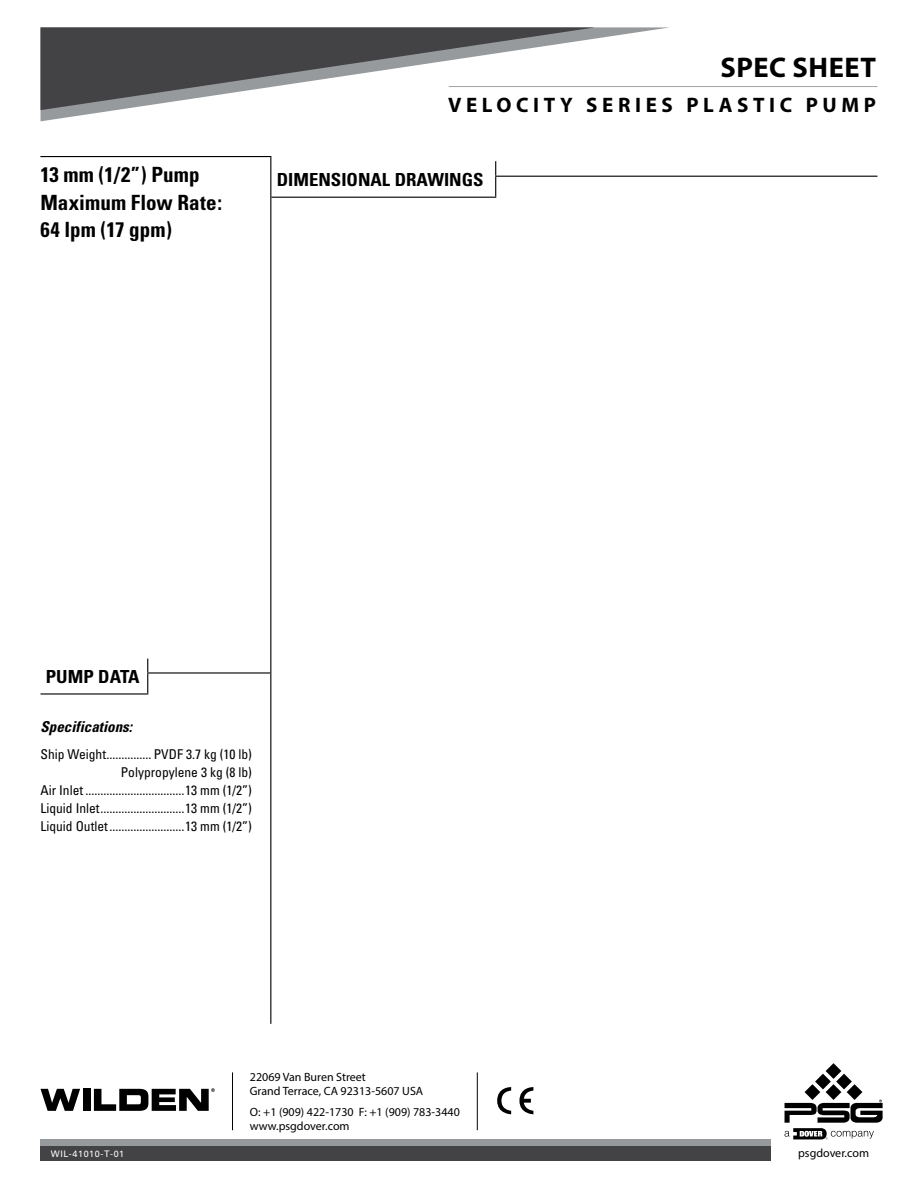
<style>
.page{position:relative;width:918px;height:1188px;background:#fff}
.page>*{position:absolute;margin:0;border:0;box-sizing:border-box;transform-origin:0 0}
.t1{font:700 28.5px "Myriad Pro";letter-spacing:.02em;color:#000}
.t2{font:700 condensed 21px/27.8px "Univers";letter-spacing:.005em;color:#000}
.t3{font:700 21px "Myriad Pro";letter-spacing:.22em;color:#000}
.t4{font:700 condensed 18px "Univers";color:#000;scale:1.04 1}
.t5{font:italic 700 condensed 15px "Univers";color:#000}
.t6{font:condensed 13.5px/18px "Univers";color:#000;text-align:right}
.t7{font:12px/14.4px "Myriad Pro";color:#000}
.t8{font:9px "Univers";letter-spacing:.065em;color:#fff}
</style>
<div class="page">
<hr style="left:449px;top:86px;width:429px;height:1px;background:#a1a3a6">
<div style="left:40px;top:1139px;width:731px;height:22px;background:#434345"></div>
<div style="left:40px;top:1139px;width:731px;height:7px;background:#979a9c"></div>
<hr style="left:232px;top:1072px;width:1px;height:58px;background:#000">
<hr style="left:477px;top:1072px;width:1px;height:58px;background:#000">
<div style="left:83px;top:1089px;width:7px;height:22px;background:#000"></div>
<svg style="left:40px;top:1089px;width:40px;height:22px"></svg>
<svg style="left:94px;top:1088px;width:121px;height:23px"></svg>
<svg style="left:785px;top:1063px;width:98px;height:76px"></svg>
<svg style="left:40px;top:27px;width:629px;height:94px"></svg>
<svg style="left:40px;top:27px;width:555px;height:83px"></svg>
<hr style="left:147px;top:672px;width:123px;height:2px;background:#000">
<hr style="left:40px;top:693px;width:108px;height:2px;background:#000">
<svg style="left:147px;top:659px;width:1px;height:34px"></svg>
<hr style="left:495px;top:176px;width:383px;height:1px;background:#000">
<hr style="left:271px;top:197px;width:225px;height:1px;background:#000">
<svg style="left:495px;top:161px;width:1px;height:36px"></svg>
<hr style="left:40px;top:156px;width:231px;height:1px;background:#000">
<hr style="left:270px;top:157px;width:1px;height:867px;background:#000">
<svg style="left:497px;top:1087px;width:14px;height:27px"></svg>
<svg style="left:519px;top:1087px;width:14px;height:27px"></svg>
<h1 class="t1" style="left:720px;top:49px;width:157px">SPEC SHEET</h1>
<h2 class="t3" style="left:448px;top:92px;width:430px">VELOCITY SERIES PLASTIC PUMP</h2>
<h2 class="t2" style="left:40px;top:160px;width:161px">13 mm (1/2”) Pump</h2>
<h3 class="t4" style="left:277px;top:169px;width:200px">DIMENSIONAL DRAWINGS</h3>
<h2 class="t2" style="left:40px;top:188px;width:183px">Maximum Flow Rate:<br>64 lpm (17 gpm)</h2>
<h3 class="t4" style="left:46px;top:666px;width:92px">PUMP DATA</h3>
<p class="t5" style="left:40px;top:718px;width:93px">Specifications:</p>
<p class="t6" style="left:40px;top:745px;width:213px">Ship Weight............... PVDF 3.7 kg (10 lb)<br>Polypropylene 3 kg (8 lb)<br>Air Inlet .................................13 mm (1/2”)<br>Liquid Inlet............................13 mm (1/2”)<br>Liquid Outlet.........................13 mm (1/2”)</p>
<p class="t8" style="left:51px;top:1149px;width:75px">WIL-41010-T-01</p>
<p class="t7" style="left:250px;top:1069px;width:175px">22069 Van Buren Street<br>Grand Terrace, CA 92313-5607 USA</p>
<p class="t7" style="left:250px;top:1104px;width:212px">O: +1 (909) 422-1730 F: +1 (909) 783-3440 www.psgdover.com</p>
<p class="t7" style="left:798px;top:1145px;width:72px">psgdover.com</p>
</div>
